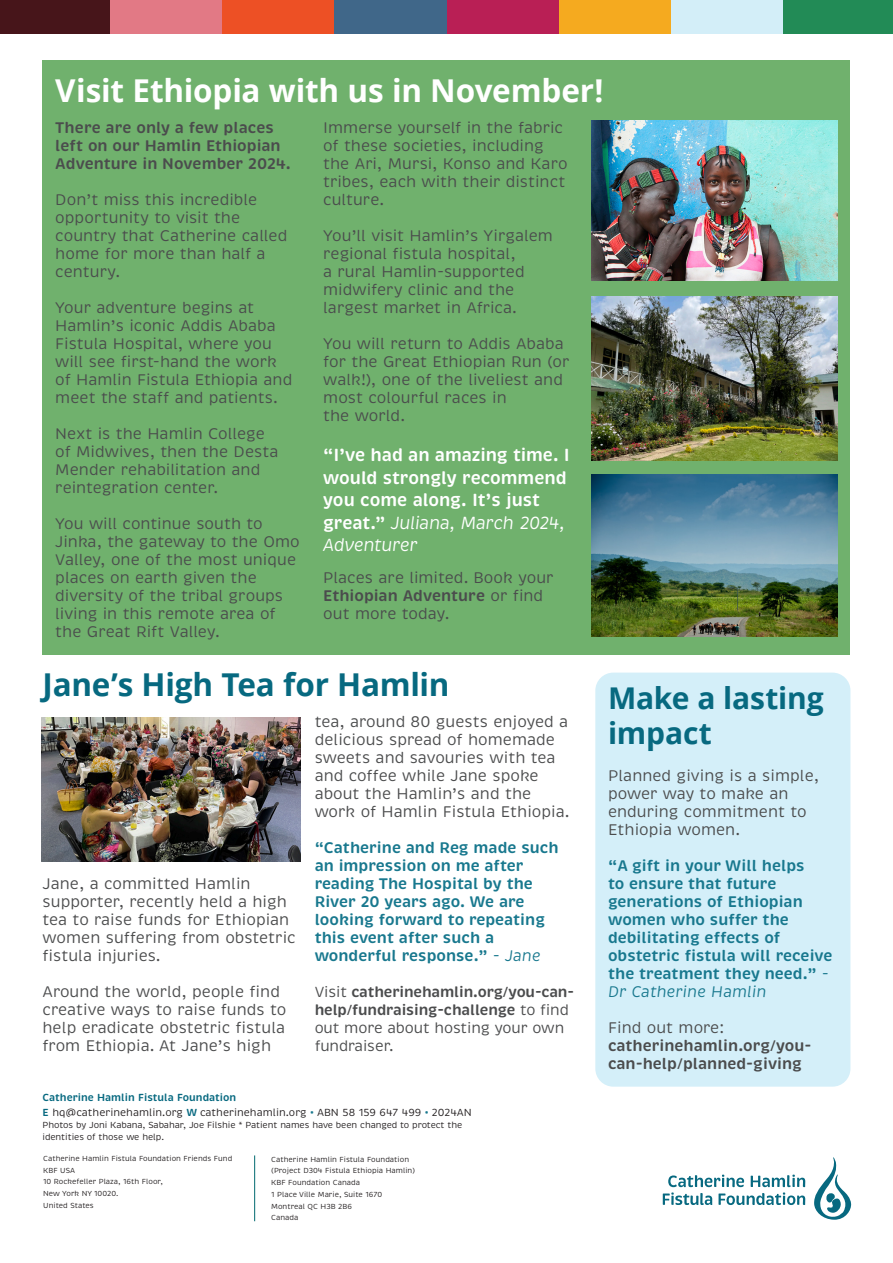
<style>
.page{position:relative;width:893px;height:1263px;background:#fff}
.page>*{position:absolute;margin:0;border:0;box-sizing:border-box;transform-origin:0 0}
.t1{font:700 31.5px "Open Sans";letter-spacing:-.005em;color:#fff}
.t2{font:700 31.5px "Open Sans";letter-spacing:-.01em;color:#076980}
.t3{font:700 30px/34.5px "Open Sans";letter-spacing:-.01em;color:#076980}
.t4{font:600 18px/22.5px "Brevia";letter-spacing:-.005em;color:#fff}
.t5{font:15.75px/18px "Brevia";color:#4b4c4d}
.t6{font:600 15.75px/18px "Brevia";color:#18788e}
.t7{font:600 15.75px/18px "Brevia";color:#4b4c4d}
.t8{font:600 15px/18px "Brevia";letter-spacing:-.01em;color:#4b4c4d}
.t9{font:10.5px "Brevia";color:#231f20}
.t10{font:600 10.5px "Brevia";color:#076980}
.t11{font:9px/12px "Brevia";letter-spacing:-.01em;color:#231f20}
.t12{font:7.5px "Brevia";color:#231f20}
.s1{font-weight:400;font-style:italic}
.s2{font-weight:600}
.s3{font-weight:400}
.s4{font-weight:600;color:#076980}
.s5{font-weight:600;color:#18788e}
</style>
<div class="page">
<div style="left:0;top:0;width:110px;height:34px;background:#47151a"></div>
<div style="left:110px;top:0;width:112px;height:34px;background:#e27985"></div>
<div style="left:222px;top:0;width:113px;height:34px;background:#ed5025"></div>
<div style="left:335px;top:0;width:112px;height:34px;background:#406789"></div>
<div style="left:447px;top:0;width:112px;height:34px;background:#b91f55"></div>
<div style="left:559px;top:0;width:113px;height:34px;background:#f5aa1f"></div>
<div style="left:672px;top:0;width:112px;height:34px;background:#d3eef8"></div>
<div style="left:784px;top:0;width:109px;height:34px;background:#228b56"></div>
<div style="left:595px;top:673px;width:255px;height:414px;background:#d4eff9;border-radius:18px"></div>
<div style="left:43px;top:61px;width:807px;height:594px;background:#70b16d"></div>
<svg style="left:663px;top:1174px;width:142px;height:31px"></svg>
<svg style="left:814px;top:1157px;width:38px;height:63px"></svg>
<img style="left:41px;top:717px;width:260px;height:144px">
<img style="left:591px;top:121px;width:247px;height:160px">
<img style="left:591px;top:296px;width:247px;height:165px">
<img style="left:591px;top:475px;width:247px;height:162px">
<hr style="left:254px;top:1155px;width:1px;height:66px;background:#006970">
<p class="t1" style="left:55px;top:68px;width:550px">Visit Ethiopia with us in November!</p>
<p class="t7" style="left:55px;top:118px;width:237px">There are only a few places left on our Hamlin Ethiopian<br>Adventure in November 2024.</p>
<p class="t5" style="left:55px;top:190px;width:234px">Don’t miss this incredible opportunity to visit the country that Catherine called home for more than half a century.</p>
<p class="t5" style="left:55px;top:298px;width:239px">Your adventure begins at<br>Hamlin’s iconic Addis Ababa<br>Fistula Hospital, where you will see first-hand the work of Hamlin Fistula Ethiopia and meet the staff and patients.</p>
<p class="t5" style="left:55px;top:424px;width:225px">Next is the Hamlin College of Midwives, then the Desta<br>Mender rehabilitation and reintegration center.</p>
<p class="t5" style="left:55px;top:514px;width:246px">You will continue south to<br>Jinka, the gateway to the Omo<br>Valley, one of the most unique places on earth given the diversity of the tribal groups living in this remote area of the Great Rift Valley.</p>
<p class="t5" style="left:323px;top:118px;width:246px">Immerse yourself in the fabric of these societies, including the Ari, Mursi, Konso and Karo tribes, each with their distinct culture.</p>
<p class="t5" style="left:323px;top:226px;width:231px">You’ll visit Hamlin’s Yirgalem regional fistula hospital,<br>a rural Hamlin-supported midwifery clinic and the largest market in Africa.</p>
<p class="t5" style="left:323px;top:334px;width:248px">You will return to Addis Ababa for the Great Ethiopian Run (or walk!), one of the liveliest and most colourful races in<br>the world.</p>
<p class="t4" style="left:323px;top:444px;width:248px">“I’ve had an amazing time. I would strongly recommend you come along. It’s just great.” <span class="s1">Juliana, March 2024,<br>Adventurer</span></p>
<p class="t5" style="left:323px;top:568px;width:232px">Places are limited. Book your<br><span class="s2">Ethiopian Adventure</span> or find out more today.</p>
<p class="t2" style="left:43px;top:662px;width:409px">Jane’s High Tea for Hamlin</p>
<p class="t5" style="left:43px;top:874px;width:255px">Jane, a committed Hamlin supporter, recently held a high tea to raise funds for Ethiopian women suffering from obstetric fistula injuries.</p>
<p class="t5" style="left:43px;top:982px;width:245px">Around the world, people find creative ways to raise funds to help eradicate obstetric fistula from Ethiopia. At Jane’s high</p>
<p class="t5" style="left:315px;top:712px;width:256px">tea, around 80 guests enjoyed a delicious spread of homemade sweets and savouries with tea and coffee while Jane spoke about the Hamlin’s and the work of Hamlin Fistula Ethiopia.</p>
<p class="t6" style="left:315px;top:838px;width:245px">“Catherine and Reg made such an impression on me after reading The Hospital by the<br>River 20 years ago. We are looking forward to repeating this event after such a wonderful response.” <span class="s3">-</span> <span class="s1">Jane</span></p>
<p class="t8" style="left:315px;top:983px;width:261px"><span class="s3">Visit</span> catherinehamlin.org/you-can&shy;help/fundraising-challenge <span class="s3">to find out more about hosting your own fundraiser.</span></p>
<p class="t10" style="left:43px;top:1091px;width:195px">Catherine Hamlin Fistula Foundation</p>
<p class="t9" style="left:43px;top:1105px;width:431px"><span class="s4">E</span> hq@catherinehamlin.org <span class="s4">W</span> catherinehamlin.org <span class="s5">•</span> ABN 58 159 647 499 <span class="s5">•</span> 2024AN</p>
<p class="t11" style="left:43px;top:1118px;width:421px">Photos by Joni Kabana, Sabahar, Joe Filshie * Patient names have been changed to protect the identities of those we help.</p>
<p class="t12" style="left:43px;top:1154px;width:191px">Catherine Hamlin Fistula Foundation Friends Fund</p>
<p class="t12" style="left:43px;top:1165px;width:33px">KBF USA</p>
<p class="t12" style="left:43px;top:1177px;width:121px">10 Rockefeller Plaza, 16th Floor,</p>
<p class="t12" style="left:43px;top:1189px;width:77px">New York NY 10020.</p>
<p class="t12" style="left:43px;top:1201px;width:52px">United States</p>
<p class="t12" style="left:271px;top:1154px;width:139px">Catherine Hamlin Fistula Foundation</p>
<p class="t12" style="left:271px;top:1166px;width:145px">(Project D304 Fistula Ethiopia Hamlin)</p>
<p class="t12" style="left:271px;top:1178px;width:90px">KBF Foundation Canada</p>
<p class="t12" style="left:271px;top:1189px;width:112px">1 Place Ville Marie, Suite 1670</p>
<p class="t12" style="left:271px;top:1201px;width:82px">Montreal QC H3B 2B6</p>
<p class="t12" style="left:271px;top:1213px;width:29px">Canada</p>
<p class="t3" style="left:608px;top:680px;width:217px">Make a lasting impact</p>
<p class="t5" style="left:608px;top:766px;width:213px">Planned giving is a simple, power way to make an enduring commitment to<br>Ethiopia women.</p>
<p class="t6" style="left:608px;top:856px;width:226px">“A gift in your Will helps<br>to ensure that future generations of Ethiopian women who suffer the debilitating effects of obstetric fistula will receive the treatment they need.” <span class="s3">-<br></span><span class="s1">Dr Catherine Hamlin</span></p>
<p class="t7" style="left:608px;top:1018px;width:205px"><span class="s3">Find out more: </span>catherinehamlin.org/you&shy;can-help/planned-giving</p>
</div>
